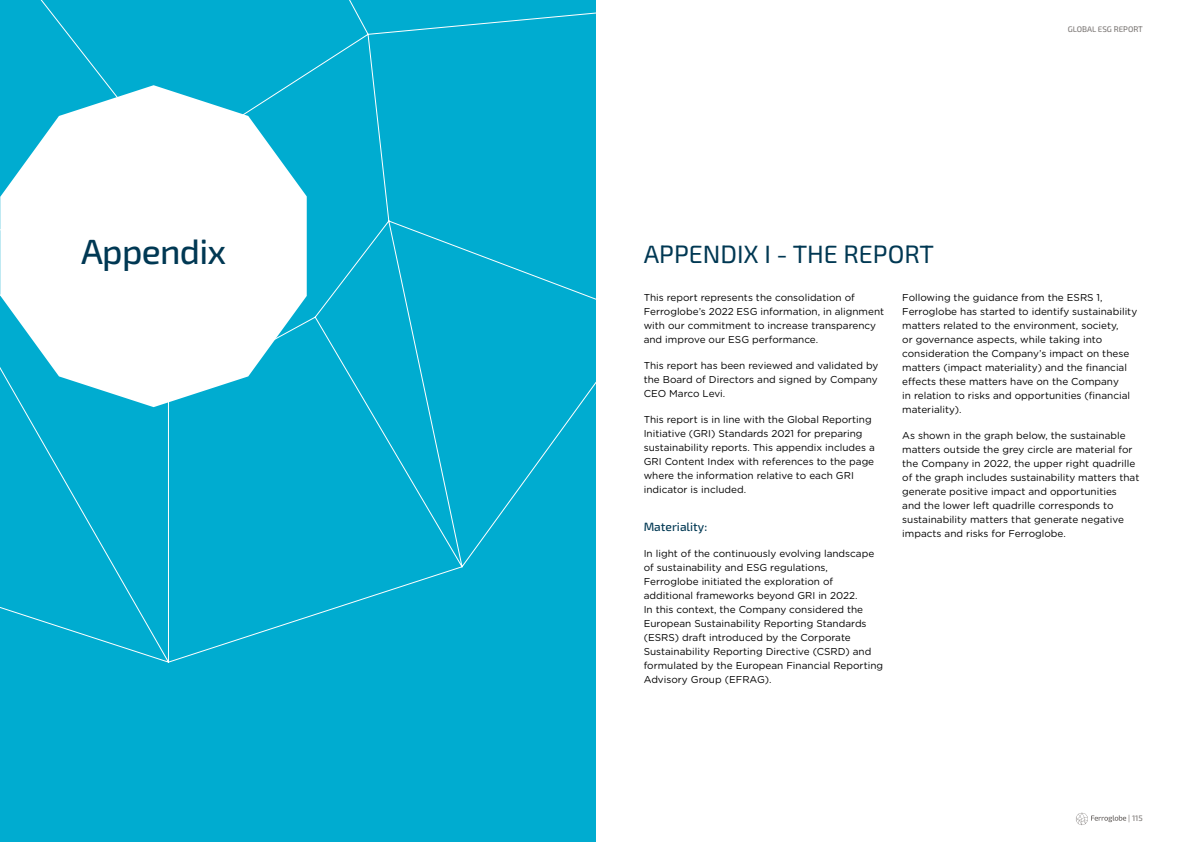
<style>
.page{position:relative;width:1191px;height:842px;background:#fff}
.page>*{position:absolute;margin:0;border:0;box-sizing:border-box;transform-origin:0 0}
.t1{font:35px "Exo 2";letter-spacing:-.02em;color:#003853}
.t2{font:25px "Exo 2";color:#003853}
.t3{font:12px "Exo 2";color:#003853}
.t4{font:10px/14px "Gotham Rounded";color:#000}
.t5{font:8px "Exo 2";color:#807c7a}
</style>
<div class="page">
<div style="left:0;top:0;width:595px;height:842px;background:#00acd0"></div>
<svg style="left:0;top:0;width:596px;height:663px"></svg>
<svg style="left:0;top:85px;width:307px;height:322px;fill:#fff"></svg>
<svg style="left:0;top:196px;width:1px;height:100px"></svg>
<svg style="left:1076px;top:813px;width:50px;height:12px"></svg>
<h1 class="t1" style="left:81px;top:227px;width:147px">Appendix</h1>
<h2 class="t2" style="left:643px;top:237px;width:292px">APPENDIX I - THE REPORT</h2>
<p class="t5" style="left:1067px;top:24px;width:77px">GLOBAL ESG REPORT</p>
<p class="t4" style="left:643px;top:290px;width:242px">This report represents the consolidation of Ferroglobe’s 2022 ESG information, in alignment with our commitment to increase transparency and improve our ESG performance.</p>
<p class="t4" style="left:643px;top:358px;width:236px;text-align:justify">This report has been reviewed and validated by the Board of Directors and signed by Company CEO Marco Levi.</p>
<p class="t4" style="left:643px;top:412px;width:233px">This report is in line with the Global Reporting Initiative (GRI) Standards 2021 for preparing sustainability reports. This appendix includes a GRI Content Index with references to the page where the information relative to each GRI indicator is included.</p>
<p class="t3" style="left:643px;top:518px;width:65px">Materiality:</p>
<p class="t4" style="left:643px;top:546px;width:241px">In light of the continuously evolving landscape of sustainability and ESG regulations, Ferroglobe initiated the exploration of additional frameworks beyond GRI in 2022.<br>In this context, the Company considered the European Sustainability Reporting Standards (ESRS) draft introduced by the Corporate Sustainability Reporting Directive (CSRD) and formulated by the European Financial Reporting Advisory Group (EFRAG).</p>
<p class="t4" style="left:902px;top:290px;width:236px">Following the guidance from the ESRS 1, Ferroglobe has started to identify sustainability matters related to the environment, society,<br>or governance aspects, while taking into consideration the Company’s impact on these matters (impact materiality) and the financial effects these matters have on the Company<br>in relation to risks and opportunities (financial materiality).</p>
<p class="t4" style="left:902px;top:428px;width:239px">As shown in the graph below, the sustainable matters outside the grey circle are material for the Company in 2022, the upper right quadrille of the graph includes sustainability matters that generate positive impact and opportunities<br>and the lower left quadrille corresponds to sustainability matters that generate negative impacts and risks for Ferroglobe.</p>
<p class="t5" style="left:1128px;top:813px;width:16px">| 115</p>
</div>
